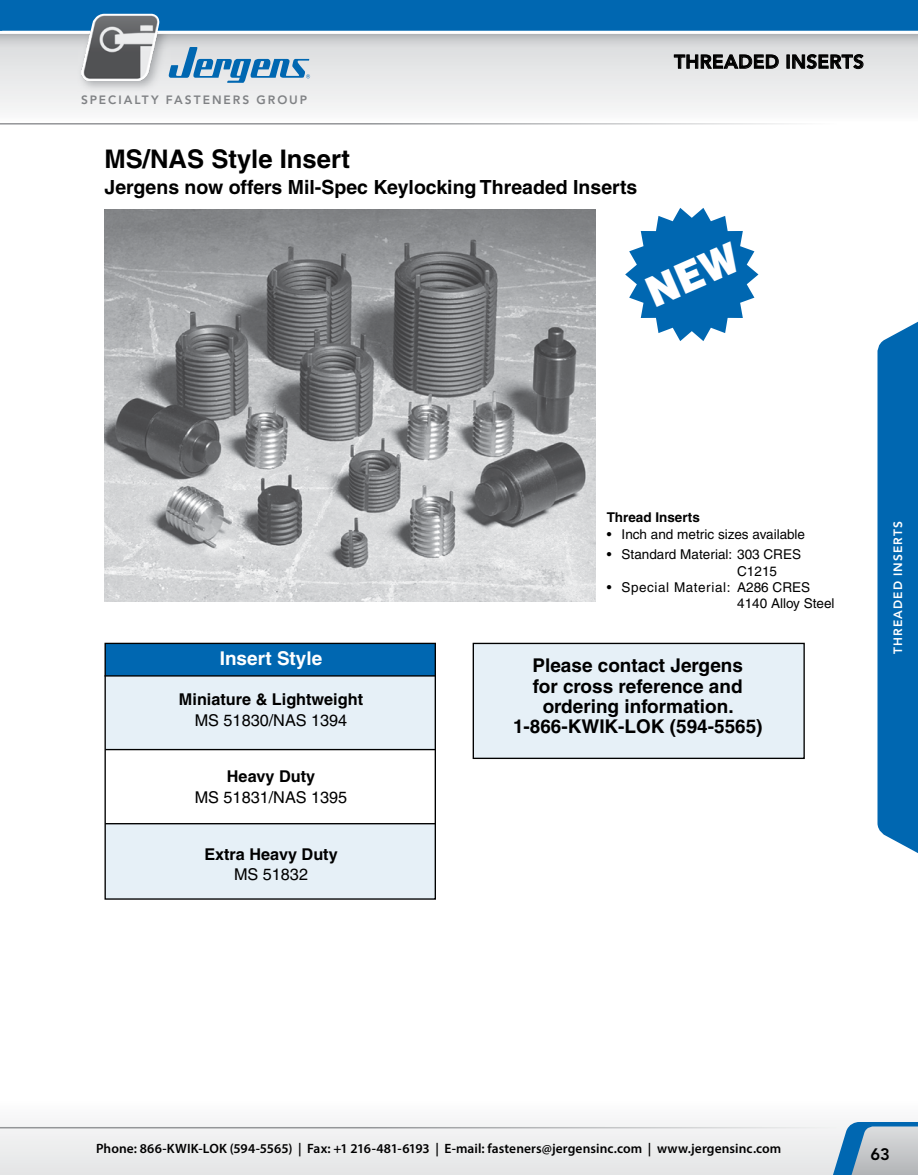
<style>
.page{position:relative;width:918px;height:1175px;background:#fff}
.page>*{position:absolute;margin:0;border:0;box-sizing:border-box;transform-origin:0 0}
.t1{font:700 25.65px "Helvetica";color:#000}
.t2{font:700 19.5px "Helvetica";color:#000}
.t3{font:700 18.9px/20.2px "Helvetica";color:#000;text-align:center}
.t4{font:700 18.9px "Helvetica";color:#fff}
.t5{font:800 18.75px "Avenir";letter-spacing:.025em;color:#000}
.t6{font:800 16.5px "Avenir";color:#000}
.t7{font:700 16.2px "Helvetica";color:#000}
.t8{font:16.2px "Helvetica";color:#000}
.t9{font:600 13.5px "Myriad Pro";letter-spacing:.005em;color:#000}
.t10{font:13.5px/16.2px "Helvetica";color:#000}
.t11{font:700 13.5px "Helvetica";color:#000}
.t12{font:800 12px "Avenir";letter-spacing:.165em;color:#808285}
.t13{font:800 12px "Avenir";letter-spacing:.09em;color:#fff}
</style>
<div class="page">
<div style="left:0;top:1094px;width:918px;height:80px;background:linear-gradient(to bottom,#fefefe,#e4e4e5)"></div>
<hr style="left:0;top:1126px;width:837px;height:2px;background:#939598">
<hr style="left:0;top:123px;width:837px;height:1px;background:#939598">
<div style="left:878px;top:321px;width:40px;height:532px;background:#0067b1"></div>
<svg style="left:822px;top:1119px;width:96px;height:55px;background:#a4bcce"></svg>
<img style="left:81px;top:34px;width:79px;height:46px">
<svg style="left:169px;top:47px;width:141px;height:36px;background:#96b9d3"></svg>
<svg style="left:0;top:0;width:918px;height:34px;background:#1c76b6"></svg>
<img style="left:105px;top:209px;width:491px;height:392px">
<svg style="left:674px;top:54px;width:105px;height:15px;background:#939394"></svg>
<div style="left:787px;top:55px;width:3px;height:14px;border:1px solid #000"></div>
<svg style="left:792px;top:54px;width:72px;height:15px"></svg>
<div style="left:105px;top:673px;width:331px;height:77px;background:#e6f0f7"></div>
<div style="left:473px;top:643px;width:331px;height:115px;background:#e6f0f7"></div>
<div style="left:473px;top:642px;width:332px;height:117px;border:1px solid #000"></div>
<div style="left:105px;top:823px;width:330px;height:76px;background:#e6f0f7"></div>
<div style="left:105px;top:643px;width:330px;height:33px;background:#0067b1"></div>
<hr style="left:105px;top:675px;width:330px;height:1px;background:#000">
<hr style="left:105px;top:749px;width:330px;height:1px;background:#000">
<hr style="left:105px;top:823px;width:330px;height:1px;background:#000">
<div style="left:105px;top:642px;width:331px;height:257px;border:1px solid #000"></div>
<svg style="left:625px;top:208px;width:133px;height:133px"></svg>
<p class="t12" style="left:81px;top:92px;width:228px">SPECIALTY FASTENERS GROUP</p>
<h1 class="t1" style="left:105px;top:144px;width:247px">MS/NAS Style Insert</h1>
<h2 class="t2" style="left:105px;top:176px;width:535px">Jergens now offers Mil-Spec Keylocking Threaded Inserts</h2>
<h3 class="t5" style="left:674px;top:51px;width:191px">THREADED INSERTS</h3>
<h3 class="t4" style="left:220px;top:646px;width:104px">Insert Style</h3>
<p class="t7" style="left:179px;top:689px;width:186px">Miniature &amp; Lightweight</p>
<p class="t8" style="left:195px;top:710px;width:154px">MS 51830/NAS 1394</p>
<p class="t7" style="left:227px;top:767px;width:90px">Heavy Duty</p>
<p class="t8" style="left:195px;top:787px;width:154px">MS 51831/NAS 1395</p>
<p class="t7" style="left:204px;top:844px;width:135px">Extra Heavy Duty</p>
<p class="t8" style="left:234px;top:865px;width:76px">MS 51832</p>
<p class="t11" style="left:607px;top:508px;width:95px">Thread Inserts</p>
<p class="t10" style="left:607px;top:526px;width:200px">• Inch and metric sizes available</p>
<p class="t10" style="left:737px;top:546px;width:65px;text-indent:-131px">• Standard Material: 303 CRES<br>C1215</p>
<p class="t10" style="left:737px;top:579px;width:99px;text-indent:-131px">• Special Material: A286 CRES<br>4140 Alloy Steel</p>
<h3 class="t3" style="left:513px;top:655px;width:251px">Please contact Jergens<br>for cross reference and ordering information.<br>1-866-KWIK-LOK (594-5565)</h3>
<p class="t13" style="left:891px;top:654px;width:135px;rotate:-90deg">THREADED INSERTS</p>
<p class="t9" style="left:96px;top:1139px;width:687px">Phone: 866-KWIK-LOK (594-5565) | Fax: +1 216-481-6193 | E-mail: fasteners@jergensinc.com | www.jergensinc.com</p>
<p class="t6" style="left:870px;top:1144px;width:21px">63</p>
</div>
